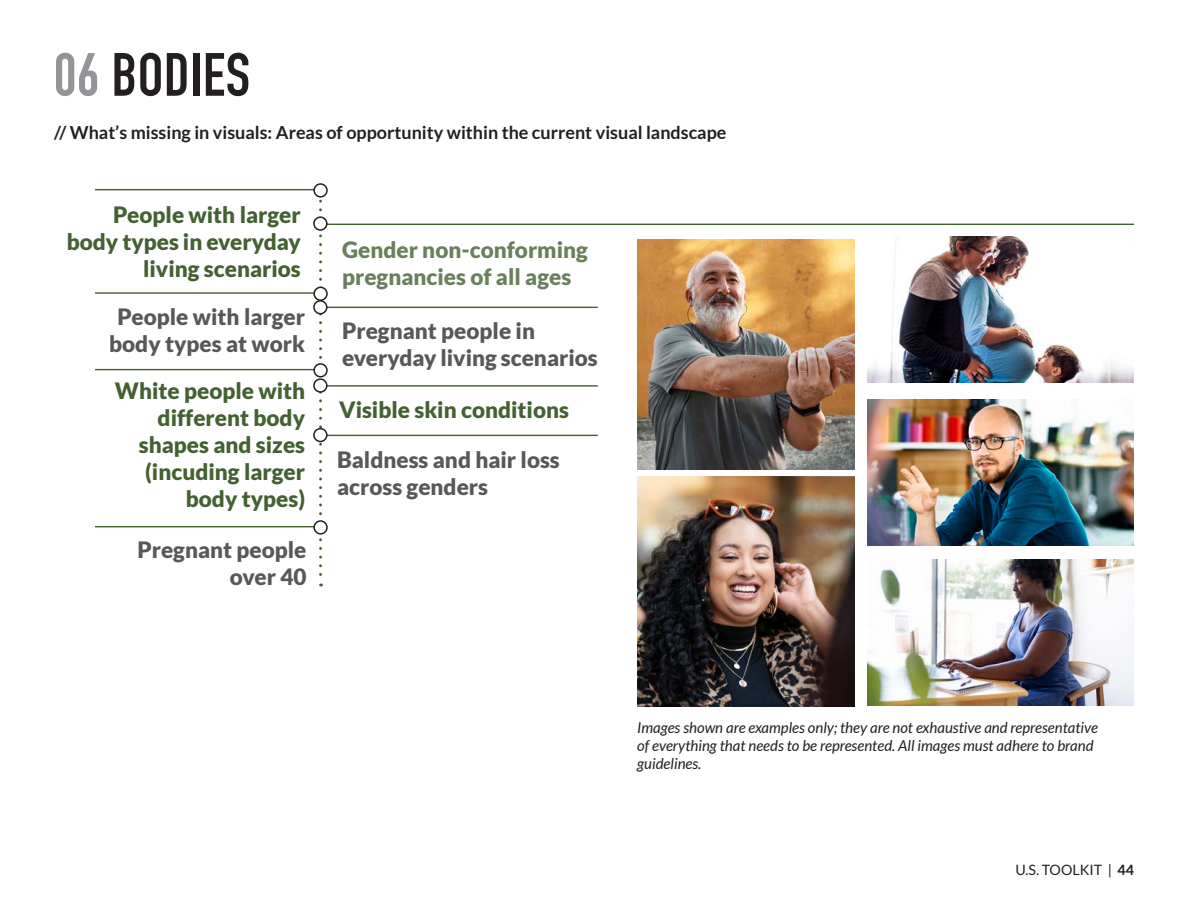
<style>
.page{position:relative;width:1188px;height:918px;background:#fff}
.page>*{position:absolute;margin:0;border:0;box-sizing:border-box;transform-origin:0 0}
.t1{font:700 60px "DIN Condensed";letter-spacing:.01em;color:#231f20}
.t2{font:900 22.5px/27px "Lato";color:#436131;text-align:right}
.t3{font:900 22.5px/27px "Lato";color:#57585a}
.t4{font:900 22.5px/27px "Lato";color:#69815a}
.t5{font:700 18px "Lato";color:#231f20}
.t6{font:italic 15px/18px "Lato";color:#231f20}
.t7{font:14.25px "Lato";color:#231f20}
.s1{color:#939598}
.s2{font-weight:700}
</style>
<div class="page">
<svg style="left:319px;top:201px;width:3px;height:385px"></svg>
<hr style="left:95px;top:189px;width:226px;height:1px;background:#436131">
<div style="left:314px;top:184px;width:13px;height:13px;background:#fff;border-radius:50%"></div>
<div style="left:313px;top:183px;width:15px;height:15px;border:2px solid #231f20;border-radius:50%"></div>
<hr style="left:95px;top:292px;width:226px;height:2px;background:#436131">
<div style="left:314px;top:287px;width:13px;height:13px;background:#fff;border-radius:50%"></div>
<div style="left:313px;top:287px;width:15px;height:14px;border:2px solid #231f20;border-radius:50%"></div>
<hr style="left:95px;top:369px;width:226px;height:1px;background:#436131">
<div style="left:314px;top:364px;width:13px;height:13px;background:#fff;border-radius:50%"></div>
<div style="left:313px;top:363px;width:15px;height:14px;border:2px solid #231f20;border-radius:50%"></div>
<hr style="left:95px;top:526px;width:226px;height:1px;background:#436131">
<div style="left:314px;top:521px;width:13px;height:13px;background:#fff;border-radius:50%"></div>
<div style="left:313px;top:520px;width:15px;height:15px;border:2px solid #231f20;border-radius:50%"></div>
<hr style="left:320px;top:307px;width:278px;height:1px;background:#436131">
<hr style="left:322px;top:385px;width:276px;height:2px;background:#436131">
<hr style="left:322px;top:435px;width:276px;height:1px;background:#436131">
<hr style="left:322px;top:224px;width:812px;height:1px;background:#436131">
<div style="left:314px;top:217px;width:13px;height:13px;background:#fff;border-radius:50%"></div>
<div style="left:313px;top:216px;width:15px;height:15px;border:2px solid #231f20;border-radius:50%"></div>
<div style="left:314px;top:301px;width:13px;height:13px;background:#fff;border-radius:50%"></div>
<div style="left:313px;top:300px;width:15px;height:14px;border:2px solid #231f20;border-radius:50%"></div>
<div style="left:314px;top:379px;width:13px;height:13px;background:#fff;border-radius:50%"></div>
<div style="left:313px;top:378px;width:15px;height:15px;border:2px solid #231f20;border-radius:50%"></div>
<div style="left:314px;top:429px;width:13px;height:13px;background:#fff;border-radius:50%"></div>
<div style="left:313px;top:428px;width:15px;height:14px;border:2px solid #231f20;border-radius:50%"></div>
<img style="left:868px;top:237px;width:266px;height:146px">
<img style="left:868px;top:400px;width:266px;height:146px">
<img style="left:868px;top:560px;width:266px;height:146px">
<img style="left:637px;top:477px;width:217px;height:230px">
<img style="left:637px;top:240px;width:217px;height:230px">
<p class="t1" style="left:54px;top:34px;width:198px"><span class="s1">06</span> BODIES</p>
<p class="t5" style="left:54px;top:122px;width:674px">// What’s missing in visuals: Areas of opportunity within the current visual landscape</p>
<p class="t2" style="left:67px;top:201px;width:236px">People with larger body types in everyday living scenarios</p>
<p class="t3" style="left:109px;top:303px;width:197px;text-align:center">People with larger body types at work</p>
<p class="t2" style="left:115px;top:377px;width:192px">White people with different body shapes and sizes (incuding larger body types)</p>
<p class="t3" style="left:137px;top:536px;width:171px;text-align:right">Pregnant people over 40</p>
<p class="t4" style="left:342px;top:235px;width:247px">Gender non-conforming pregnancies of all ages</p>
<p class="t3" style="left:342px;top:317px;width:257px">Pregnant people in everyday living scenarios</p>
<p class="t2" style="left:339px;top:395px;width:231px">Visible skin conditions</p>
<p class="t3" style="left:337px;top:445px;width:224px">Baldness and hair loss across genders</p>
<p class="t6" style="left:637px;top:719px;width:462px">Images shown are examples only; they are not exhaustive and representative of everything that needs to be represented. All images must adhere to brand guidelines.</p>
<p class="t7" style="left:1016px;top:862px;width:120px">U.S. TOOLKIT | <span class="s2">44</span></p>
</div>
